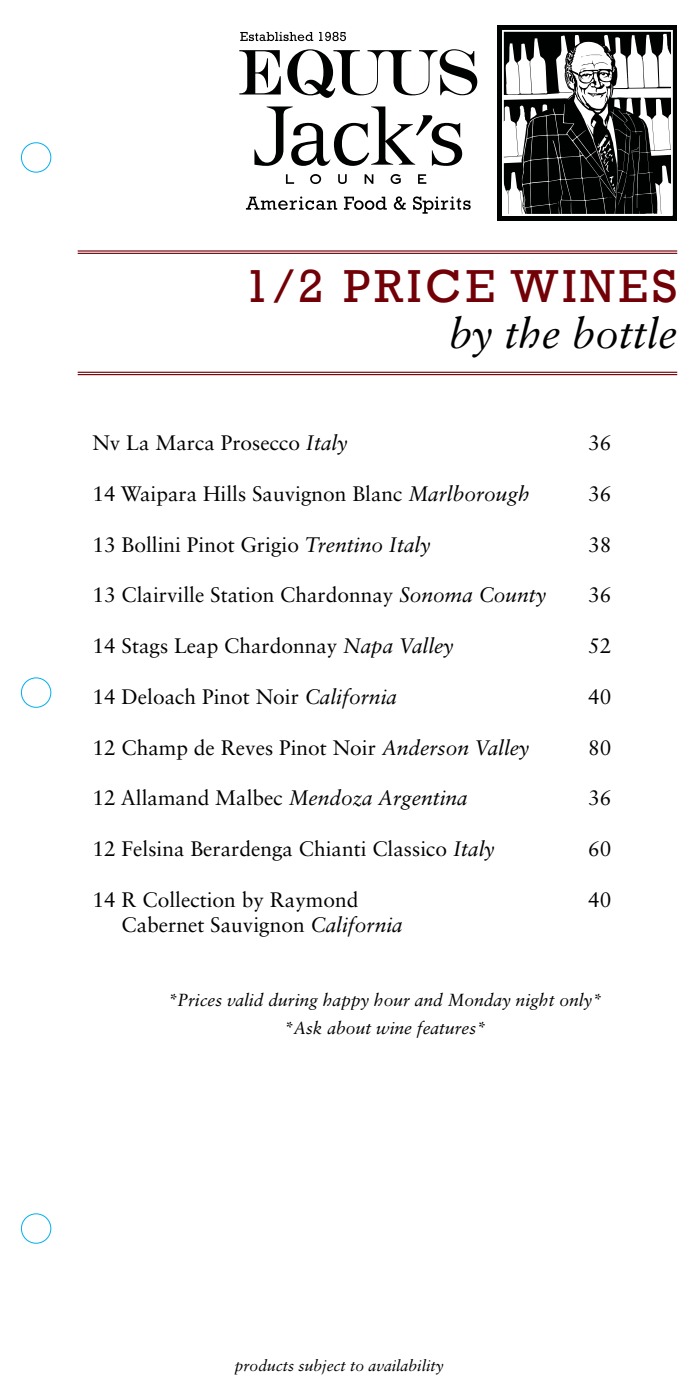
<style>
.page{position:relative;width:693px;height:1386px;background:#fff}
.page>*{position:absolute;margin:0;border:0;box-sizing:border-box;transform-origin:0 0}
.t1{font:47.43px "Rockwell";letter-spacing:.08em;color:#720007}
.t2{font:italic 42px "Sabon LT Std";color:#000}
.t3{font:21px "Sabon LT Std";color:#000}
.t4{font:italic 17.5px/28px "Sabon LT Std";color:#000;text-align:center}
.t5{font:italic 15.75px "Sabon LT Std";color:#000}
.s1{font-style:italic}
</style>
<div class="page">
<div style="left:498px;top:25px;width:179px;height:195px;background:#000101"></div>
<svg style="left:502px;top:30px;width:171px;height:186px"></svg>
<svg style="left:239px;top:50px;width:42px;height:45px"></svg>
<svg style="left:287px;top:49px;width:190px;height:49px"></svg>
<svg style="left:254px;top:106px;width:208px;height:60px"></svg>
<svg style="left:286px;top:174px;width:140px;height:10px"></svg>
<svg style="left:246px;top:196px;width:91px;height:14px"></svg>
<svg style="left:344px;top:197px;width:43px;height:13px"></svg>
<svg style="left:394px;top:196px;width:12px;height:14px"></svg>
<svg style="left:413px;top:196px;width:58px;height:18px"></svg>
<svg style="left:240px;top:32px;width:73px;height:9px"></svg>
<svg style="left:319px;top:32px;width:27px;height:9px"></svg>
<hr style="left:78px;top:250px;width:599px;height:2px;background:#720007">
<hr style="left:78px;top:253px;width:599px;height:1px;background:#720007">
<hr style="left:78px;top:372px;width:599px;height:1px;background:#720007">
<hr style="left:78px;top:374px;width:599px;height:1px;background:#720007">
<div style="left:21px;top:142px;width:30px;height:31px;border:1px solid #00aeef;border-radius:50%"></div>
<div style="left:21px;top:677px;width:30px;height:31px;border:1px solid #00aeef;border-radius:50%"></div>
<div style="left:21px;top:1213px;width:30px;height:31px;border:1px solid #00aeef;border-radius:50%"></div>
<h1 class="t1" style="left:244px;top:258px;width:435px">1/2 PRICE WINES</h1>
<h2 class="t2" style="left:449px;top:309px;width:229px">by the bottle</h2>
<p class="t3" style="left:92px;top:430px;width:257px">Nv La Marca Prosecco <span class="s1">Italy</span></p>
<p class="t3" style="left:588px;top:430px;width:25px">36</p>
<p class="t3" style="left:92px;top:481px;width:439px">14 Waipara Hills Sauvignon Blanc <span class="s1">Marlborough</span></p>
<p class="t3" style="left:588px;top:481px;width:25px">36</p>
<p class="t3" style="left:92px;top:532px;width:340px">13 Bollini Pinot Grigio <span class="s1">Trentino Italy</span></p>
<p class="t3" style="left:588px;top:532px;width:25px">38</p>
<p class="t3" style="left:92px;top:583px;width:455px">13 Clairville Station Chardonnay <span class="s1">Sonoma County</span></p>
<p class="t3" style="left:588px;top:583px;width:25px">36</p>
<p class="t3" style="left:92px;top:633px;width:363px">14 Stags Leap Chardonnay <span class="s1">Napa Valley</span></p>
<p class="t3" style="left:588px;top:633px;width:25px">52</p>
<p class="t3" style="left:92px;top:684px;width:306px">14 Deloach Pinot Noir <span class="s1">California</span></p>
<p class="t3" style="left:588px;top:684px;width:25px">40</p>
<p class="t3" style="left:92px;top:735px;width:438px">12 Champ de Reves Pinot Noir <span class="s1">Anderson Valley</span></p>
<p class="t3" style="left:588px;top:735px;width:25px">80</p>
<p class="t3" style="left:92px;top:786px;width:377px">12 Allamand Malbec <span class="s1">Mendoza Argentina</span></p>
<p class="t3" style="left:588px;top:786px;width:25px">36</p>
<p class="t3" style="left:92px;top:836px;width:404px">12 Felsina Berardenga Chianti Classico <span class="s1">Italy</span></p>
<p class="t3" style="left:588px;top:836px;width:25px">60</p>
<p class="t3" style="left:92px;top:887px;width:268px">14 R Collection by Raymond</p>
<p class="t3" style="left:588px;top:887px;width:25px">40</p>
<p class="t3" style="left:122px;top:912px;width:283px">Cabernet Sauvignon <span class="s1">California</span></p>
<p class="t4" style="left:168px;top:986px;width:436px">*Prices valid during happy hour and Monday night only* *Ask about wine features*</p>
<p class="t5" style="left:235px;top:1356px;width:210px">products subject to availability</p>
</div>
